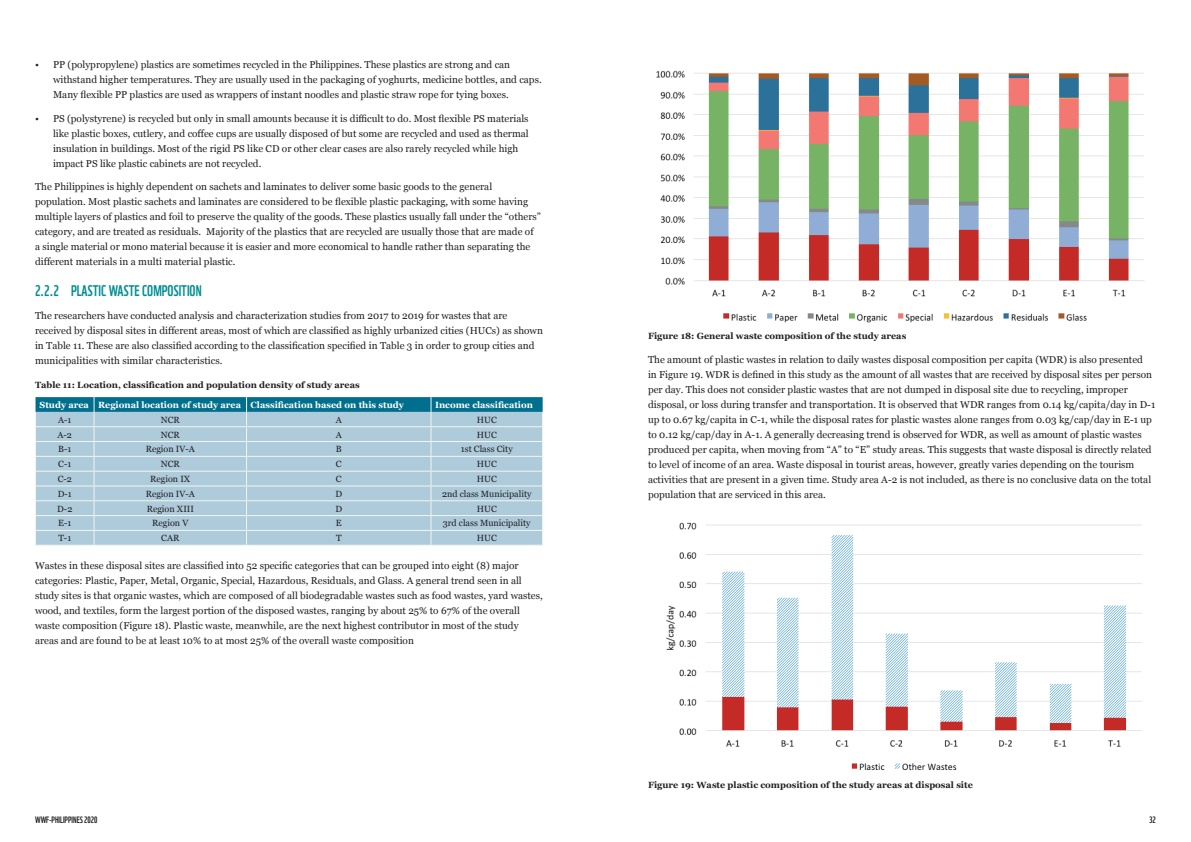
<style>
.page{position:relative;width:1191px;height:842px;background:#fff}
.page>*{position:absolute;margin:0;border:0;box-sizing:border-box;transform-origin:0 0}
.t1{font:15px "WWF";color:#008e91}
.t2{font:10px/15px "Georgia";color:#231f20}
.t3{font:700 9px "Georgia";color:#231f20}
.t4{font:9px "Georgia";color:#231f20}
.t5{font:700 9px "Georgia";color:#fff}
.t6{font:9px "WWF";color:#231f20}
</style>
<div class="page">
<svg style="left:35px;top:397px;width:508px;height:148px;background:#9cc2d3"></svg>
<hr style="left:36px;top:426px;width:58px;height:1px;background:#f5f5ee">
<hr style="left:94px;top:426px;width:152px;height:1px;background:#f5f5ee">
<hr style="left:246px;top:426px;width:185px;height:1px;background:#f5f5ee">
<hr style="left:431px;top:426px;width:111px;height:1px;background:#f5f5ee">
<hr style="left:36px;top:441px;width:58px;height:1px;background:#f5f5ee">
<hr style="left:94px;top:441px;width:152px;height:1px;background:#f5f5ee">
<hr style="left:246px;top:441px;width:185px;height:1px;background:#f5f5ee">
<hr style="left:431px;top:441px;width:111px;height:1px;background:#f5f5ee">
<hr style="left:36px;top:456px;width:58px;height:1px;background:#f5f5ee">
<hr style="left:94px;top:456px;width:152px;height:1px;background:#f5f5ee">
<hr style="left:246px;top:456px;width:185px;height:1px;background:#f5f5ee">
<hr style="left:431px;top:456px;width:111px;height:1px;background:#f5f5ee">
<hr style="left:36px;top:471px;width:58px;height:1px;background:#f5f5ee">
<hr style="left:94px;top:471px;width:152px;height:1px;background:#f5f5ee">
<hr style="left:246px;top:471px;width:185px;height:1px;background:#f5f5ee">
<hr style="left:431px;top:471px;width:111px;height:1px;background:#f5f5ee">
<hr style="left:36px;top:485px;width:58px;height:1px;background:#f5f5ee">
<hr style="left:94px;top:485px;width:152px;height:1px;background:#f5f5ee">
<hr style="left:246px;top:485px;width:185px;height:1px;background:#f5f5ee">
<hr style="left:431px;top:485px;width:111px;height:1px;background:#f5f5ee">
<hr style="left:36px;top:500px;width:58px;height:1px;background:#f5f5ee">
<hr style="left:94px;top:500px;width:152px;height:1px;background:#f5f5ee">
<hr style="left:246px;top:500px;width:185px;height:1px;background:#f5f5ee">
<hr style="left:431px;top:500px;width:111px;height:1px;background:#f5f5ee">
<hr style="left:36px;top:515px;width:58px;height:1px;background:#f5f5ee">
<hr style="left:94px;top:515px;width:152px;height:1px;background:#f5f5ee">
<hr style="left:246px;top:515px;width:185px;height:1px;background:#f5f5ee">
<hr style="left:431px;top:515px;width:111px;height:1px;background:#f5f5ee">
<hr style="left:36px;top:530px;width:58px;height:1px;background:#f5f5ee">
<hr style="left:94px;top:530px;width:152px;height:1px;background:#f5f5ee">
<hr style="left:246px;top:530px;width:185px;height:1px;background:#f5f5ee">
<hr style="left:431px;top:530px;width:111px;height:1px;background:#f5f5ee">
<hr style="left:35px;top:545px;width:59px;height:1px;background:#f5f5ee">
<hr style="left:94px;top:545px;width:152px;height:1px;background:#f5f5ee">
<hr style="left:246px;top:545px;width:185px;height:1px;background:#f5f5ee">
<hr style="left:431px;top:545px;width:112px;height:1px;background:#f5f5ee">
<img style="left:656px;top:70px;width:489px;height:253px">
<img style="left:666px;top:522px;width:476px;height:249px">
<p class="t2" style="left:53px;top:57px;width:490px;text-indent:-18px">• PP (polypropylene) plastics are sometimes recycled in the Philippines. These plastics are strong and can withstand higher temperatures. They are usually used in the packaging of yoghurts, medicine bottles, and caps.<br>Many flexible PP plastics are used as wrappers of instant noodles and plastic straw rope for tying boxes.</p>
<p class="t2" style="left:53px;top:110px;width:477px;text-indent:-18px">• PS (polystyrene) is recycled but only in small amounts because it is difficult to do. Most flexible PS materials like plastic boxes, cutlery, and coffee cups are usually disposed of but some are recycled and used as thermal insulation in buildings. Most of the rigid PS like CD or other clear cases are also rarely recycled while high impact PS like plastic cabinets are not recycled.</p>
<p class="t2" style="left:35px;top:179px;width:507px">The Philippines is highly dependent on sachets and laminates to deliver some basic goods to the general population. Most plastic sachets and laminates are considered to be flexible plastic packaging, with some having multiple layers of plastics and foil to preserve the quality of the goods. These plastics usually fall under the “others” category, and are treated as residuals. Majority of the plastics that are recycled are usually those that are made of a single material or mono material because it is easier and more economical to handle rather than separating the different materials in a multi material plastic.</p>
<h1 class="t1" style="left:35px;top:279px;width:168px">2.2.2 PLASTIC WASTE COMPOSITION</h1>
<p class="t2" style="left:35px;top:308px;width:509px">The researchers have conducted analysis and characterization studies from 2017 to 2019 for wastes that are received by disposal sites in different areas, most of which are classified as highly urbanized cities (HUCs) as shown in Table 11. These are also classified according to the classification specified in Table 3 in order to group cities and municipalities with similar characteristics.</p>
<p class="t3" style="left:35px;top:379px;width:326px">Table 11: Location, classification and population density of study areas</p>
<p class="t5" style="left:40px;top:398px;width:366px">Study area Regional location of study area Classification based on this study</p>
<p class="t5" style="left:435px;top:398px;width:100px">Income classification</p>
<p class="t4" style="left:58px;top:413px;width:15px">A-1</p>
<p class="t4" style="left:161px;top:413px;width:20px">NCR</p>
<p class="t4" style="left:336px;top:413px;width:8px">A</p>
<p class="t4" style="left:477px;top:413px;width:21px">HUC</p>
<p class="t4" style="left:58px;top:428px;width:16px">A-2</p>
<p class="t4" style="left:161px;top:428px;width:20px">NCR</p>
<p class="t4" style="left:336px;top:428px;width:8px">A</p>
<p class="t4" style="left:477px;top:428px;width:21px">HUC</p>
<p class="t4" style="left:58px;top:443px;width:15px">B-1</p>
<p class="t4" style="left:146px;top:443px;width:51px">Region IV-A</p>
<p class="t4" style="left:336px;top:443px;width:7px">B</p>
<p class="t4" style="left:461px;top:443px;width:53px">1st Class City</p>
<p class="t4" style="left:58px;top:457px;width:15px">C-1</p>
<p class="t4" style="left:161px;top:457px;width:20px">NCR</p>
<p class="t4" style="left:336px;top:457px;width:7px">C</p>
<p class="t4" style="left:477px;top:457px;width:21px">HUC</p>
<p class="t4" style="left:58px;top:472px;width:16px">C-2</p>
<p class="t4" style="left:150px;top:472px;width:42px">Region IX</p>
<p class="t4" style="left:336px;top:472px;width:7px">C</p>
<p class="t4" style="left:477px;top:472px;width:21px">HUC</p>
<p class="t4" style="left:58px;top:487px;width:15px">D-1</p>
<p class="t4" style="left:146px;top:487px;width:51px">Region IV-A</p>
<p class="t4" style="left:335px;top:487px;width:8px">D</p>
<p class="t4" style="left:442px;top:487px;width:91px">2nd class Municipality</p>
<p class="t4" style="left:57px;top:502px;width:17px">D-2</p>
<p class="t4" style="left:147px;top:502px;width:49px">Region XIII</p>
<p class="t4" style="left:335px;top:502px;width:8px">D</p>
<p class="t4" style="left:477px;top:502px;width:21px">HUC</p>
<p class="t4" style="left:58px;top:517px;width:15px">E-1</p>
<p class="t4" style="left:152px;top:517px;width:38px">Region V</p>
<p class="t4" style="left:336px;top:517px;width:7px">E</p>
<p class="t4" style="left:443px;top:517px;width:89px">3rd class Municipality</p>
<p class="t4" style="left:58px;top:531px;width:14px">T-1</p>
<p class="t4" style="left:161px;top:531px;width:20px">CAR</p>
<p class="t4" style="left:336px;top:531px;width:7px">T</p>
<p class="t4" style="left:477px;top:531px;width:21px">HUC</p>
<p class="t2" style="left:35px;top:558px;width:509px">Wastes in these disposal sites are classified into 52 specific categories that can be grouped into eight (8) major categories: Plastic, Paper, Metal, Organic, Special, Hazardous, Residuals, and Glass. A general trend seen in all study sites is that organic wastes, which are composed of all biodegradable wastes such as food wastes, yard wastes, wood, and textiles, form the largest portion of the disposed wastes, ranging by about 25% to 67% of the overall waste composition (Figure 18). Plastic waste, meanwhile, are the next highest contributor in most of the study areas and are found to be at least 10% to at most 25% of the overall waste composition</p>
<p class="t3" style="left:648px;top:329px;width:260px">Figure 18: General waste composition of the study areas</p>
<p class="t2" style="left:648px;top:352px;width:509px">The amount of plastic wastes in relation to daily wastes disposal composition per capita (WDR) is also presented<br>in Figure 19. WDR is defined in this study as the amount of all wastes that are received by disposal sites per person per day. This does not consider plastic wastes that are not dumped in disposal site due to recycling, improper disposal, or loss during transfer and transportation. It is observed that WDR ranges from 0.14 kg/capita/day in D-1 up to 0.67 kg/capita in C-1, while the disposal rates for plastic wastes alone ranges from 0.03 kg/cap/day in E-1 up to 0.12 kg/cap/day in A-1. A generally decreasing trend is observed for WDR, as well as amount of plastic wastes produced per capita, when moving from “A” to “E” study areas. This suggests that waste disposal is directly related to level of income of an area. Waste disposal in tourist areas, however, greatly varies depending on the tourism activities that are present in a given time. Study area A-2 is not included, as there is no conclusive data on the total population that are serviced in this area.</p>
<p class="t3" style="left:648px;top:778px;width:326px">Figure 19: Waste plastic composition of the study areas at disposal site</p>
<p class="t6" style="left:35px;top:813px;width:24px">WWF-PHILIPPINES</p>
<p class="t6" style="left:84px;top:813px;width:15px">2020</p>
<p class="t6" style="left:1149px;top:813px;width:8px">32</p>
</div>
